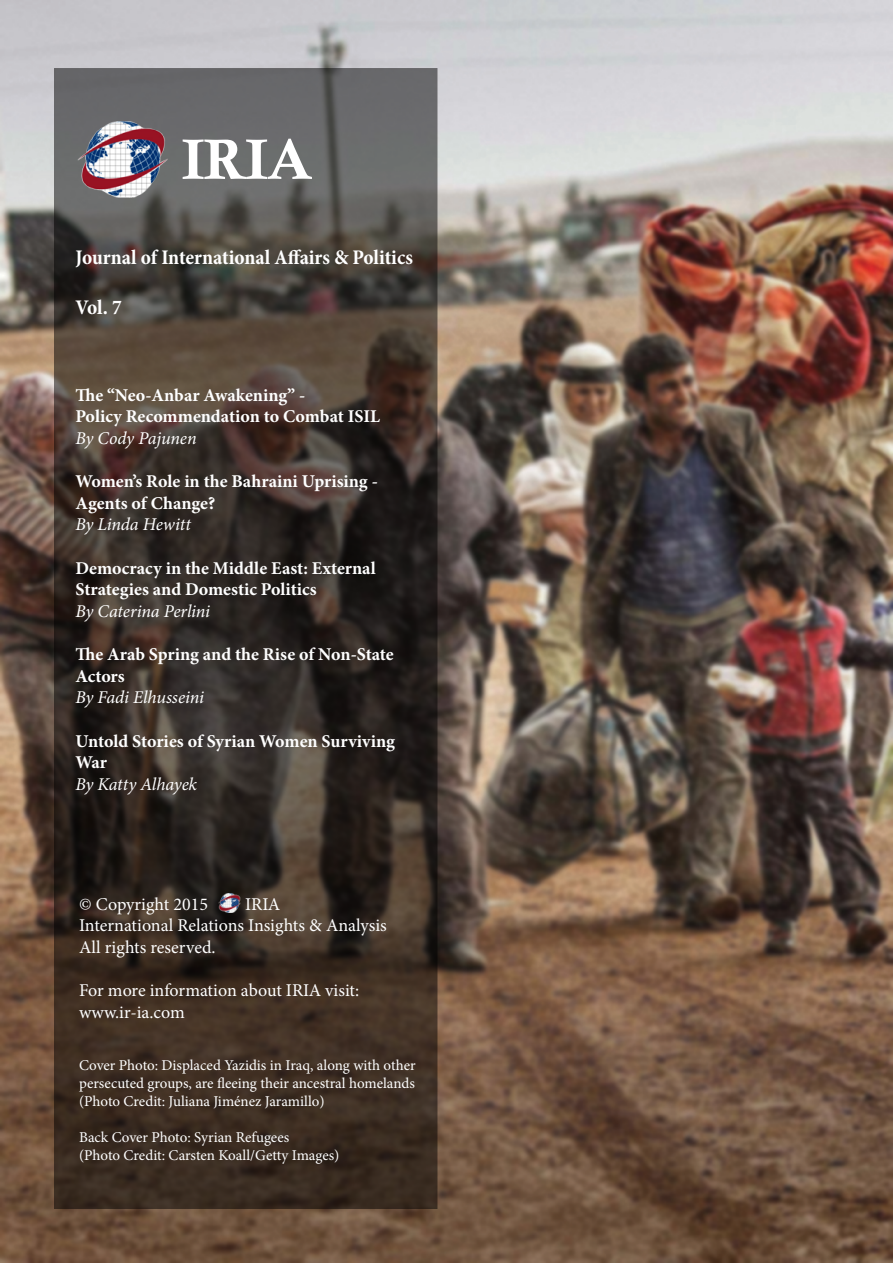
<style>
.page{position:relative;width:893px;height:1263px;background:#fff}
.page>*{position:absolute;margin:0;border:0;box-sizing:border-box;transform-origin:0 0}
.t1{font:57px "Calis MT Bol";color:#fff}
.t2{font:700 condensed 21px "Minion Pro";letter-spacing:-.005em;color:#fff}
.t3{font:700 18px/21.6px "Minion Pro";color:#fff}
.t4{font:18px/21.6px "Minion Pro";color:#fff}
.t5{font:italic 18px "Minion Pro";letter-spacing:-.015em;color:#fff}
.t6{font:15px/18px "Minion Pro";letter-spacing:-.005em;color:#fff;text-align:justify}
</style>
<div class="page">
<img style="left:0;top:0;width:893px;height:1263px">
<svg style="left:57px;top:71px;width:377px;height:1135px;background:#3f362f"></svg>
<div style="left:54px;top:68px;width:383px;height:1141px;border:2px solid #000"></div>
<img style="left:77px;top:121px;width:91px;height:77px">
<img style="left:218px;top:894px;width:22px;height:18px">
<h1 class="t1" style="left:182px;top:127px;width:131px">IRIA</h1>
<p class="t2" style="left:76px;top:243px;width:339px">Journal of International Affairs &amp; Politics</p>
<p class="t2" style="left:76px;top:293px;width:48px">Vol. 7</p>
<p class="t3" style="left:76px;top:384px;width:306px">The “Neo-Anbar Awakening” -<br>Policy Recommendation to Combat ISIL</p>
<p class="t5" style="left:76px;top:426px;width:123px">By Cody Pajunen</p>
<p class="t3" style="left:76px;top:470px;width:304px">Women’s Role in the Bahraini Uprising -<br>Agents of Change?</p>
<p class="t5" style="left:76px;top:512px;width:117px">By Linda Hewitt</p>
<p class="t3" style="left:76px;top:557px;width:302px">Democracy in the Middle East: External<br>Strategies and Domestic Politics</p>
<p class="t5" style="left:76px;top:599px;width:136px">By Caterina Perlini</p>
<p class="t3" style="left:76px;top:643px;width:320px">The Arab Spring and the Rise of Non-State<br>Actors</p>
<p class="t5" style="left:76px;top:685px;width:130px">By Fadi Elhusseini</p>
<p class="t3" style="left:76px;top:730px;width:321px">Untold Stories of Syrian Women Surviving<br>War</p>
<p class="t5" style="left:76px;top:772px;width:123px">By Katty Alhayek</p>
<p class="t4" style="left:79px;top:893px;width:130px">© Copyright 2015</p>
<p class="t4" style="left:79px;top:893px;width:309px;text-indent:166px">IRIA<br>International Relations Insights &amp; Analysis<br>All rights reserved.</p>
<p class="t4" style="left:79px;top:979px;width:282px">For more information about IRIA visit: www.ir-ia.com</p>
<p class="t6" style="left:79px;top:1056px;width:338px">Cover Photo: Displaced Yazidis in Iraq, along with other persecuted groups, are fleeing their ancestral homelands (Photo Credit: Juliana Jiménez Jaramillo)</p>
<p class="t6" style="left:79px;top:1128px;width:262px">Back Cover Photo: Syrian Refugees<br>(Photo Credit: Carsten Koall/Getty Images)</p>
</div>
